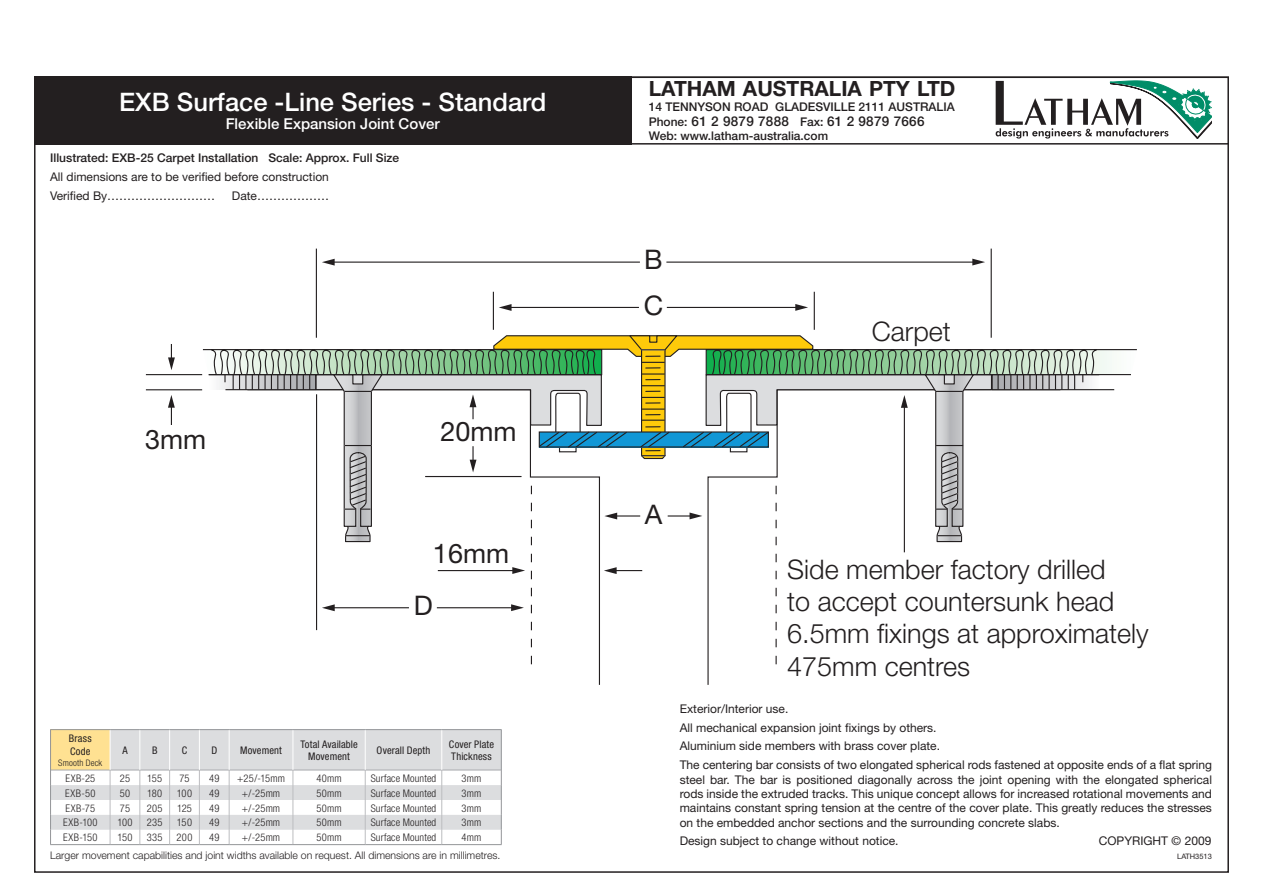
<style>
.page{position:relative;width:1263px;height:893px;background:#fff}
.page>*{position:absolute;margin:0;border:0;box-sizing:border-box;transform-origin:0 0}
.t1{font:300 27px/32.4px "Helvetica Neue";color:#231f20}
.t2{font:27px/46.3px "Helvetica Neue";color:#231f20}
.t3{font:500 25.5px "Helvetica Neue";color:#fff}
.t4{font:700 21px "Helvetica Neue";color:#231f20}
.t5{font:500 15px "Helvetica Neue";color:#fff}
.t6{font:500 13.5px "Helvetica Neue";letter-spacing:.02em;color:#231f20}
.t7{font:12px/14.4px "Helvetica Neue";color:#231f20;text-align:justify}
.t8{font:500 12px "Helvetica Neue";color:#231f20}
.table_body{font:300 condensed 10.5px "Helvetica Neue";letter-spacing:.015em;color:#231f20}
.t9{font:300 10.5px "Helvetica Neue";color:#231f20}
.table_head{font:condensed 10.5px/12.6px "Helvetica Neue";letter-spacing:.01em;color:#231f20}
.table_head-2{font:300 condensed 9px "Helvetica Neue";letter-spacing:.02em;color:#231f20}
.t10{font:7.5px "Helvetica Neue";color:#231f20}
.s1{font-size:12px}
</style>
<div class="page">
<div style="left:630px;top:77px;width:599px;height:68px;border:2px solid #231f20"></div>
<div style="left:34px;top:77px;width:597px;height:68px;background:#231f20"></div>
<svg style="left:996px;top:81px;width:216px;height:58px"></svg>
<svg style="left:50px;top:729px;width:452px;height:116px"></svg>
<hr style="left:199px;top:844px;width:30px;height:1px;background:#939598">
<hr style="left:229px;top:844px;width:64px;height:1px;background:#939598">
<hr style="left:293px;top:844px;width:72px;height:1px;background:#939598">
<hr style="left:365px;top:844px;width:77px;height:1px;background:#939598">
<hr style="left:442px;top:844px;width:60px;height:1px;background:#939598">
<hr style="left:493px;top:292px;width:1px;height:38px;background:#231f20">
<hr style="left:814px;top:292px;width:1px;height:38px;background:#231f20">
<hr style="left:316px;top:249px;width:1px;height:89px;background:#231f20">
<hr style="left:991px;top:249px;width:1px;height:89px;background:#231f20">
<hr style="left:332px;top:262px;width:308px;height:1px;background:#231f20">
<svg style="left:322px;top:259px;width:13px;height:7px"></svg>
<hr style="left:666px;top:262px;width:309px;height:1px;background:#231f20">
<svg style="left:972px;top:259px;width:13px;height:6px"></svg>
<hr style="left:509px;top:307px;width:130px;height:1px;background:#231f20">
<svg style="left:499px;top:304px;width:12px;height:7px"></svg>
<hr style="left:667px;top:307px;width:131px;height:1px;background:#231f20">
<svg style="left:795px;top:304px;width:13px;height:7px"></svg>
<svg style="left:168px;top:344px;width:7px;height:26px"></svg>
<svg style="left:168px;top:395px;width:7px;height:30px"></svg>
<hr style="left:146px;top:374px;width:56px;height:1px;background:#231f20">
<hr style="left:146px;top:389px;width:56px;height:1px;background:#231f20">
<svg style="left:202px;top:335px;width:935px;height:335px"></svg>
<p class="t3" style="left:119px;top:87px;width:429px">EXB Surface -Line Series - Standard</p>
<p class="t5" style="left:226px;top:115px;width:215px">Flexible Expansion Joint Cover</p>
<p class="t8" style="left:50px;top:151px;width:351px">Illustrated: EXB-25 Carpet Installation Scale: Approx. Full Size</p>
<p class="t7" style="left:50px;top:169px;width:280px">All dimensions are to be verified before construction</p>
<p class="t7" style="left:50px;top:188px;width:167px">Verified By………………………</p>
<p class="t7" style="left:232px;top:188px;width:99px">Date………………</p>
<p class="t2" style="left:145px;top:415px;width:63px">3mm</p>
<p class="t2" style="left:440px;top:408px;width:78px">20mm</p>
<p class="t2" style="left:433px;top:530px;width:78px">16mm</p>
<p class="t2" style="left:414px;top:582px;width:21px">D</p>
<p class="table_head" style="left:69px;top:732px;width:24px">Brass<br>Code</p>
<p class="table_head-2" style="left:58px;top:757px;width:45px">Smooth Deck</p>
<p class="table_head" style="left:122px;top:744px;width:7px">A</p>
<p class="table_head" style="left:152px;top:744px;width:7px">B</p>
<p class="table_head" style="left:182px;top:744px;width:7px">C</p>
<p class="table_head" style="left:211px;top:744px;width:7px">D</p>
<p class="table_head" style="left:240px;top:744px;width:43px">Movement</p>
<p class="table_head" style="left:300px;top:738px;width:59px;text-align:center">Total Available<br>Movement</p>
<p class="table_head" style="left:377px;top:744px;width:55px">Overall Depth</p>
<p class="table_head" style="left:449px;top:738px;width:47px">Cover Plate<br>Thickness</p>
<p class="table_body" style="left:66px;top:772px;width:31px">EXB-25</p>
<p class="table_body" style="left:120px;top:772px;width:12px">25</p>
<p class="table_body" style="left:147px;top:772px;width:17px">155</p>
<p class="table_body" style="left:179px;top:772px;width:12px">75</p>
<p class="table_body" style="left:209px;top:772px;width:12px">49</p>
<p class="table_body" style="left:237px;top:772px;width:49px">+25/-15mm</p>
<p class="table_body" style="left:316px;top:772px;width:27px">40mm</p>
<p class="table_body" style="left:371px;top:772px;width:67px">Surface Mounted</p>
<p class="table_body" style="left:462px;top:772px;width:21px">3mm</p>
<p class="table_body" style="left:65px;top:787px;width:32px">EXB-50</p>
<p class="table_body" style="left:120px;top:787px;width:12px">50</p>
<p class="table_body" style="left:147px;top:787px;width:17px">180</p>
<p class="table_body" style="left:177px;top:787px;width:17px">100</p>
<p class="table_body" style="left:209px;top:787px;width:12px">49</p>
<p class="table_body" style="left:242px;top:787px;width:40px">+/-25mm</p>
<p class="table_body" style="left:316px;top:787px;width:27px">50mm</p>
<p class="table_body" style="left:371px;top:787px;width:67px">Surface Mounted</p>
<p class="table_body" style="left:462px;top:787px;width:21px">3mm</p>
<p class="table_body" style="left:66px;top:802px;width:31px">EXB-75</p>
<p class="table_body" style="left:120px;top:802px;width:12px">75</p>
<p class="table_body" style="left:147px;top:802px;width:17px">205</p>
<p class="table_body" style="left:177px;top:802px;width:16px">125</p>
<p class="table_body" style="left:209px;top:802px;width:12px">49</p>
<p class="table_body" style="left:242px;top:802px;width:40px">+/-25mm</p>
<p class="table_body" style="left:316px;top:802px;width:27px">50mm</p>
<p class="table_body" style="left:371px;top:802px;width:67px">Surface Mounted</p>
<p class="table_body" style="left:462px;top:802px;width:21px">3mm</p>
<p class="table_body" style="left:63px;top:817px;width:36px">EXB-100</p>
<p class="table_body" style="left:117px;top:817px;width:17px">100</p>
<p class="table_body" style="left:147px;top:817px;width:17px">235</p>
<p class="table_body" style="left:177px;top:817px;width:17px">150</p>
<p class="table_body" style="left:209px;top:817px;width:12px">49</p>
<p class="table_body" style="left:242px;top:817px;width:40px">+/-25mm</p>
<p class="table_body" style="left:316px;top:817px;width:27px">50mm</p>
<p class="table_body" style="left:371px;top:817px;width:67px">Surface Mounted</p>
<p class="table_body" style="left:462px;top:817px;width:21px">3mm</p>
<p class="table_body" style="left:63px;top:831px;width:36px">EXB-150</p>
<p class="table_body" style="left:117px;top:831px;width:17px">150</p>
<p class="table_body" style="left:147px;top:831px;width:17px">335</p>
<p class="table_body" style="left:177px;top:831px;width:17px">200</p>
<p class="table_body" style="left:209px;top:831px;width:12px">49</p>
<p class="table_body" style="left:242px;top:831px;width:40px">+/-25mm</p>
<p class="table_body" style="left:316px;top:831px;width:27px">50mm</p>
<p class="table_body" style="left:371px;top:831px;width:67px">Surface Mounted</p>
<p class="table_body" style="left:462px;top:831px;width:21px">4mm</p>
<p class="t4" style="left:649px;top:76px;width:308px">LATHAM AUSTRALIA PTY LTD</p>
<p class="t8" style="left:649px;top:100px;width:308px">14 TENNYSON ROAD GLADESVILLE 2111 AUSTRALIA</p>
<p class="t6" style="left:649px;top:113px;width:277px"><span class="s1">Phone:</span> 61 2 9879 7888 <span class="s1">Fax:</span> 61 2 9879 7666</p>
<p class="t8" style="left:649px;top:128px;width:181px">Web: www.latham-australia.com</p>
<p class="t2" style="left:644px;top:235px;width:21px">B<br>C</p>
<p class="t1" style="left:872px;top:315px;width:81px">Carpet</p>
<p class="t2" style="left:645px;top:491px;width:19px">A</p>
<p class="t1" style="left:787px;top:552px;width:363px">Side member factory drilled<br>to accept countersunk head<br>6.5mm fixings at approximately<br>475mm centres</p>
<p class="t7" style="left:680px;top:701px;width:110px">Exterior/Interior use.</p>
<p class="t7" style="left:680px;top:720px;width:258px">All mechanical expansion joint fixings by others.</p>
<p class="t7" style="left:680px;top:739px;width:262px">Aluminium side members with brass cover plate.</p>
<p class="t7" style="left:680px;top:757px;width:534px">The centering bar consists of two elongated spherical rods fastened at opposite ends of a flat spring steel bar. The bar is positioned diagonally across the joint opening with the elongated spherical rods inside the extruded tracks. This unique concept allows for increased rotational movements and maintains constant spring tension at the centre of the cover plate. This greatly reduces the stresses on the embedded anchor sections and the surrounding concrete slabs.</p>
<p class="t7" style="left:680px;top:834px;width:220px">Design subject to change without notice.</p>
<p class="t7" style="left:1099px;top:834px;width:114px">COPYRIGHT © 2009</p>
<p class="t9" style="left:50px;top:848px;width:452px">Larger movement capabilities and joint widths available on request. All dimensions are in millimetres.</p>
<p class="t10" style="left:1177px;top:851px;width:36px">LATH3513</p>
</div>
